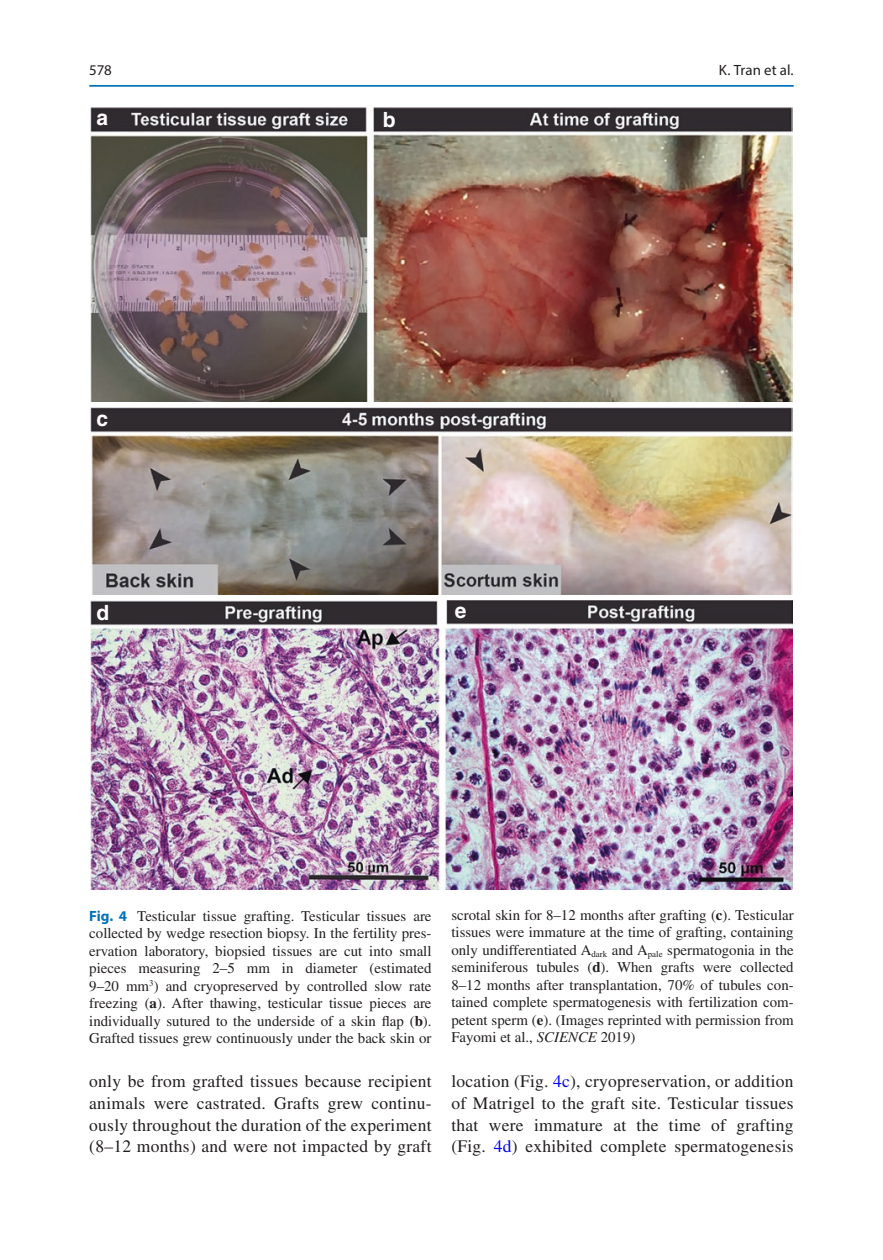
<style>
.page{position:relative;width:883px;height:1260px;background:#fff}
.page>*{position:absolute;margin:0;border:0;box-sizing:border-box;transform-origin:0 0}
.t1{font:21px "Helvetica Bold 3";color:#fff}
.t2{font:17.5px/21.9px "Times LT Std";letter-spacing:.015em;color:#231f20;text-align:justify}
.t3{font:14.88px/17.5px "Times LT Std";color:#231f20;text-align:justify}
.t4{font:14.88px "Myriad Pro";letter-spacing:.005em;color:#231f20}
.s1{font-family:"Myriad Pro";font-weight:700;color:#0073bc}
.s2{font-weight:700}
.s3{font-style:italic}
.s4{color:#0000fa}
</style>
<div class="page">
<img style="left:90px;top:108px;width:703px;height:294px">
<img style="left:90px;top:407px;width:703px;height:188px">
<img style="left:90px;top:600px;width:703px;height:289px">
<hr style="left:89px;top:85px;width:705px;height:2px;background:#0073bc">
<p class="t4" style="left:89px;top:61px;width:24px">578</p>
<h1 class="t1" style="left:96px;top:105px;width:13px">a</h1>
<h1 class="t1" style="left:96px;top:406px;width:13px">c</h1>
<h1 class="t1" style="left:383px;top:107px;width:14px">b</h1>
<h1 class="t1" style="left:96px;top:600px;width:14px">d</h1>
<h1 class="t1" style="left:455px;top:598px;width:13px">e</h1>
<p class="t4" style="left:719px;top:61px;width:76px">K. Tran et al.</p>
<p class="t3" style="left:89px;top:907px;width:344px"><span class="s1">Fig. 4</span> Testicular tissue grafting. Testicular tissues are collected by wedge resection biopsy. In the fertility pres&shy;ervation laboratory, biopsied tissues are cut into small pieces measuring 2–5 mm in diameter (estimated 9–20 mm<sup>3</sup>) and cryopreserved by controlled slow rate freezing (<span class="s2">a</span>). After thawing, testicular tissue pieces are individually sutured to the underside of a skin flap (<span class="s2">b</span>).<br>Grafted tissues grew continuously under the back skin or</p>
<p class="t3" style="left:451px;top:906px;width:344px">scrotal skin for 8–12 months after grafting (<span class="s2">c</span>). Testicular tissues were immature at the time of grafting, containing only undifferentiated A<sub>dark</sub> and A<sub>pale</sub> spermatogonia in the seminiferous tubules (<span class="s2">d</span>). When grafts were collected 8–12 months after transplantation, 70% of tubules con&shy;tained complete spermatogenesis with fertilization com&shy;petent sperm (<span class="s2">e</span>). (Images reprinted with permission from Fayomi et al., <span class="s3">SCIENCE</span> 2019)</p>
<p class="t2" style="left:89px;top:1070px;width:344px">only be from grafted tissues because recipient animals were castrated. Grafts grew continu&shy;ously throughout the duration of the experiment (8–12 months) and were not impacted by graft</p>
<p class="t2" style="left:451px;top:1070px;width:344px">location (Fig. <span class="s4">4c</span>), cryopreservation, or addition of Matrigel to the graft site. Testicular tissues that were immature at the time of grafting (Fig. <span class="s4">4d</span>) exhibited complete spermatogenesis</p>
</div>
